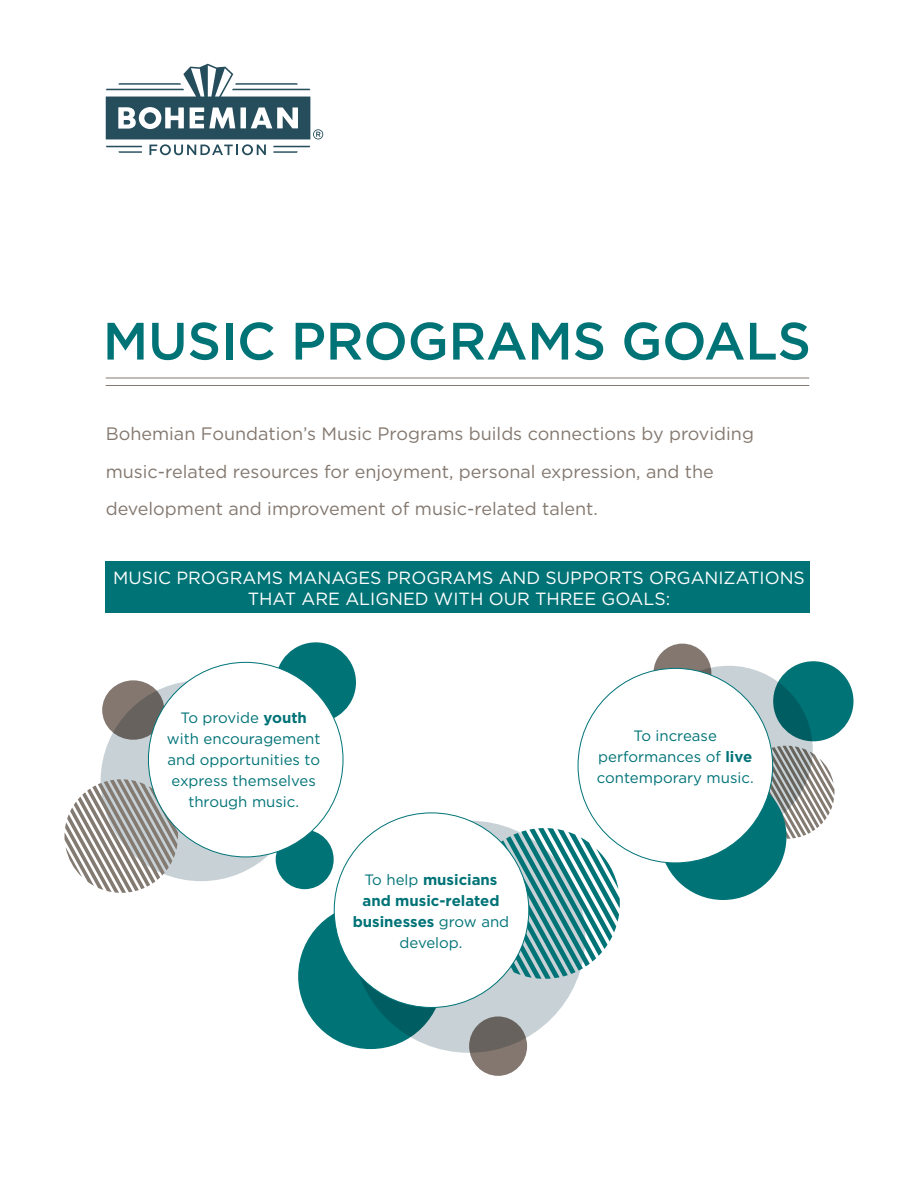
<style>
.page{position:relative;width:918px;height:1188px;background:#fff}
.page>*{position:absolute;margin:0;border:0;box-sizing:border-box;transform-origin:0 0}
.t1{font:500 52.5px "Gotham";letter-spacing:-.005em;color:#007377}
.t2{font:18px/37.5px "Gotham";color:#83786f}
.t3{font:17.7px/21px "Gotham";color:#fff;text-align:center}
.t4{font:15px/21px "Gotham";color:#007377;text-align:center}
.t5{font:700 15px/21px "Gotham";color:#007377;text-align:center}
.s1{font-weight:700}
.s2{font-weight:400}
</style>
<div class="page">
<div style="left:653px;top:644px;width:58px;height:59px;background:#847770;border-radius:50%"></div>
<div style="left:773px;top:661px;width:80px;height:80px;background:#007377;border-radius:50%"></div>
<svg style="left:782px;top:753px;width:52px;height:86px"></svg>
<svg style="left:645px;top:666px;width:168px;height:168px;background:#87a1a4"></svg>
<div style="left:660px;top:774px;width:126px;height:126px;background:#007377;border-radius:50%"></div>
<div style="left:578px;top:668px;width:195px;height:195px;background:#fff;border:1px solid #007377;border-radius:50%"></div>
<div style="left:298px;top:903px;width:145px;height:146px;background:#007377;border-radius:50%"></div>
<div style="left:469px;top:1016px;width:58px;height:60px;background:#847770;border-radius:50%"></div>
<svg style="left:353px;top:821px;width:232px;height:232px;background:#98adaf"></svg>
<svg style="left:484px;top:828px;width:136px;height:151px"></svg>
<div style="left:334px;top:813px;width:195px;height:195px;background:#fff;border:1px solid #007377;border-radius:50%"></div>
<div style="left:102px;top:680px;width:62px;height:60px;background:#847770;border-radius:50%"></div>
<svg style="left:101px;top:680px;width:200px;height:201px;background:#aeb6b7"></svg>
<svg style="left:65px;top:779px;width:113px;height:114px"></svg>
<div style="left:276px;top:830px;width:58px;height:59px;background:#007377;border-radius:50%"></div>
<div style="left:276px;top:642px;width:80px;height:80px;background:#007377;border-radius:50%"></div>
<div style="left:148px;top:662px;width:195px;height:195px;background:#fff;border:1px solid #007377;border-radius:50%"></div>
<div style="left:105px;top:561px;width:705px;height:52px;background:#007377"></div>
<hr style="left:106px;top:378px;width:703px;height:1px;background:#83786f">
<hr style="left:106px;top:385px;width:703px;height:1px;background:#83786f">
<svg style="left:106px;top:64px;width:217px;height:91px"></svg>
<h1 class="t1" style="left:103px;top:307px;width:710px">MUSIC PROGRAMS GOALS</h1>
<p class="t2" style="left:106px;top:415px;width:650px">Bohemian Foundation’s Music Programs builds connections by providing music-related resources for enjoyment, personal expression, and the development and improvement of music-related talent.</p>
<p class="t3" style="left:113px;top:566px;width:693px">MUSIC PROGRAMS MANAGES PROGRAMS AND SUPPORTS ORGANIZATIONS<br>THAT ARE ALIGNED WITH OUR THREE GOALS:</p>
<p class="t4" style="left:167px;top:707px;width:155px">To provide <span class="s1">youth </span>with encouragement and opportunities to express themselves through music.</p>
<p class="t5" style="left:353px;top:869px;width:158px"><span class="s2">To help</span> musicians and music-related businesses <span class="s2">grow and develop.</span></p>
<p class="t4" style="left:597px;top:725px;width:158px">To increase performances of <span class="s1">live </span>contemporary music.</p>
</div>
